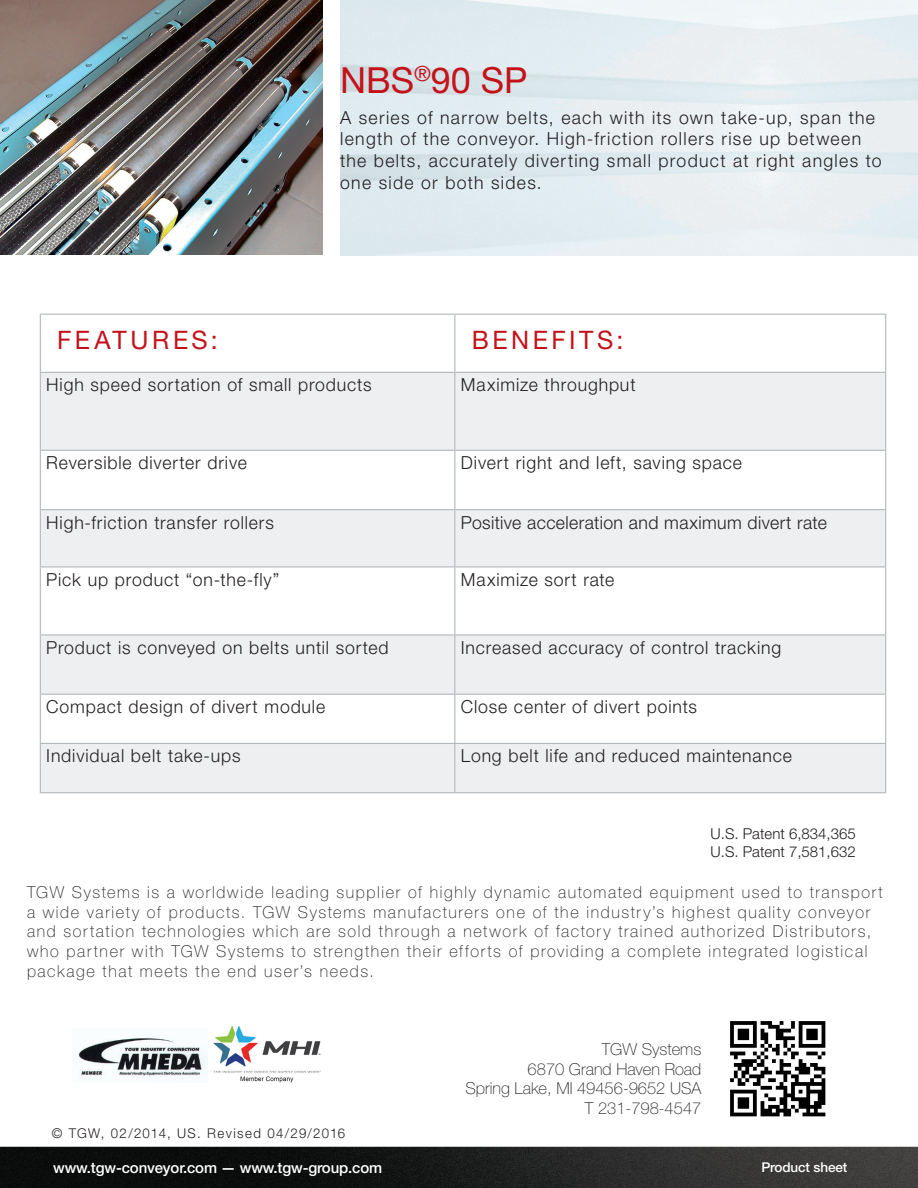
<style>
.page{position:relative;width:918px;height:1188px;background:#fff}
.page>*{position:absolute;margin:0;border:0;box-sizing:border-box;transform-origin:0 0}
.t1{font:36px "Helvetica Neue LT Std";color:#c4121a}
.t2{font:25.5px "Helvetica Neue LT Std";letter-spacing:.145em;color:#c4121a}
.t3{font:300 18px "Helvetica Neue LT Std";letter-spacing:.05em;color:#231f20}
.t4{font:300 18px/21.6px "Helvetica Neue LT Std";letter-spacing:.075em;color:#231f20}
.t5{font:300 18px "Helvetica Neue LT Std";letter-spacing:.025em;color:#231f20}
.t6{font:100 16.5px/19.8px "Helvetica Neue LT Std";letter-spacing:.1em;color:#231f20}
.t7{font:100 16.5px/19.8px "Helvetica Neue LT Std";color:#231f20;text-align:right}
.t8{font:500 15px "Helvetica Neue LT Std";letter-spacing:-.01em;color:#fff}
.t9{font:300 15px/18px "Helvetica Neue LT Std";color:#231f20}
.t10{font:300 13.5px "Helvetica Neue LT Std";letter-spacing:.1em;color:#231f20}
.t11{font:500 13.5px "Helvetica Neue LT Std";letter-spacing:-.01em;color:#fff}
</style>
<div class="page">
<img style="left:0;top:1147px;width:918px;height:41px">
<img style="left:730px;top:1021px;width:96px;height:96px">
<img style="left:0;top:0;width:323px;height:254px">
<svg style="left:41px;top:373px;width:844px;height:419px;fill:#eeeff1"></svg>
<hr style="left:40px;top:314px;width:415px;height:1px;background:#b2b7bb">
<hr style="left:40px;top:315px;width:1px;height:57px;background:#b2b7bb">
<hr style="left:455px;top:314px;width:431px;height:1px;background:#b2b7bb">
<hr style="left:454px;top:315px;width:1px;height:57px;background:#b2b7bb">
<hr style="left:885px;top:315px;width:1px;height:57px;background:#b2b7bb">
<hr style="left:40px;top:372px;width:415px;height:1px;background:#b2b7bb">
<hr style="left:455px;top:372px;width:431px;height:1px;background:#b2b7bb">
<hr style="left:40px;top:373px;width:1px;height:77px;background:#b2b7bb">
<hr style="left:454px;top:373px;width:1px;height:77px;background:#b2b7bb">
<hr style="left:885px;top:373px;width:1px;height:77px;background:#b2b7bb">
<hr style="left:40px;top:450px;width:415px;height:1px;background:#b2b7bb">
<hr style="left:40px;top:451px;width:1px;height:58px;background:#b2b7bb">
<hr style="left:455px;top:450px;width:431px;height:1px;background:#b2b7bb">
<hr style="left:454px;top:451px;width:1px;height:58px;background:#b2b7bb">
<hr style="left:885px;top:451px;width:1px;height:58px;background:#b2b7bb">
<hr style="left:40px;top:509px;width:415px;height:1px;background:#b2b7bb">
<hr style="left:40px;top:510px;width:1px;height:56px;background:#b2b7bb">
<hr style="left:455px;top:509px;width:431px;height:1px;background:#b2b7bb">
<hr style="left:454px;top:510px;width:1px;height:56px;background:#b2b7bb">
<hr style="left:885px;top:510px;width:1px;height:56px;background:#b2b7bb">
<hr style="left:40px;top:566px;width:415px;height:1px;background:#b2b7bb">
<hr style="left:40px;top:567px;width:1px;height:67px;background:#b2b7bb">
<hr style="left:455px;top:566px;width:431px;height:1px;background:#b2b7bb">
<hr style="left:454px;top:567px;width:1px;height:67px;background:#b2b7bb">
<hr style="left:885px;top:567px;width:1px;height:67px;background:#b2b7bb">
<hr style="left:40px;top:634px;width:415px;height:2px;background:#b2b7bb">
<hr style="left:40px;top:636px;width:1px;height:58px;background:#b2b7bb">
<hr style="left:455px;top:634px;width:431px;height:2px;background:#b2b7bb">
<hr style="left:454px;top:636px;width:1px;height:58px;background:#b2b7bb">
<hr style="left:885px;top:636px;width:1px;height:58px;background:#b2b7bb">
<hr style="left:40px;top:694px;width:415px;height:1px;background:#b2b7bb">
<hr style="left:40px;top:695px;width:1px;height:48px;background:#b2b7bb">
<hr style="left:455px;top:694px;width:431px;height:1px;background:#b2b7bb">
<hr style="left:454px;top:695px;width:1px;height:48px;background:#b2b7bb">
<hr style="left:885px;top:695px;width:1px;height:48px;background:#b2b7bb">
<hr style="left:40px;top:743px;width:415px;height:1px;background:#b2b7bb">
<hr style="left:40px;top:744px;width:1px;height:48px;background:#b2b7bb">
<hr style="left:455px;top:743px;width:431px;height:1px;background:#b2b7bb">
<hr style="left:454px;top:744px;width:1px;height:48px;background:#b2b7bb">
<hr style="left:885px;top:744px;width:1px;height:48px;background:#b2b7bb">
<hr style="left:40px;top:792px;width:415px;height:1px;background:#b2b7bb">
<hr style="left:455px;top:792px;width:431px;height:1px;background:#b2b7bb">
<img style="left:78px;top:1038px;width:130px;height:43px">
<img style="left:213px;top:1026px;width:108px;height:57px">
<h1 class="t1" style="left:340px;top:59px;width:189px">NBS<sup>®</sup>90 SP</h1>
<p class="t4" style="left:340px;top:106px;width:543px">A series of narrow belts, each with its own take-up, span the length of the conveyor. High-friction rollers rise up between the belts, accurately diverting small product at right angles to one side or both sides.</p>
<h2 class="t2" style="left:57px;top:325px;width:162px">FEATURES:</h2>
<h2 class="t2" style="left:472px;top:325px;width:153px">BENEFITS:</h2>
<p class="t3" style="left:46px;top:374px;width:327px">High speed sortation of small products</p>
<p class="t3" style="left:461px;top:374px;width:176px">Maximize throughput</p>
<p class="t3" style="left:46px;top:452px;width:202px">Reversible diverter drive</p>
<p class="t3" style="left:461px;top:452px;width:283px">Divert right and left, saving space</p>
<p class="t3" style="left:46px;top:511px;width:229px">High-friction transfer rollers</p>
<p class="t5" style="left:461px;top:511px;width:368px">Positive acceleration and maximum divert rate</p>
<p class="t3" style="left:46px;top:568px;width:234px">Pick up product “on-the-fly”</p>
<p class="t3" style="left:461px;top:568px;width:155px">Maximize sort rate</p>
<p class="t3" style="left:46px;top:636px;width:344px">Product is conveyed on belts until sorted</p>
<p class="t3" style="left:461px;top:636px;width:322px">Increased accuracy of control tracking</p>
<p class="t3" style="left:46px;top:696px;width:280px">Compact design of divert module</p>
<p class="t3" style="left:461px;top:696px;width:238px">Close center of divert points</p>
<p class="t3" style="left:46px;top:745px;width:196px">Individual belt take-ups</p>
<p class="t3" style="left:461px;top:745px;width:333px">Long belt life and reduced maintenance</p>
<p class="t9" style="left:711px;top:825px;width:147px">U.S. Patent 6,834,365<br>U.S. Patent 7,581,632</p>
<p class="t6" style="left:27px;top:882px;width:857px">TGW Systems is a worldwide leading supplier of highly dynamic automated equipment used to transport a wide variety of products. TGW Systems manufacturers one of the industry’s highest quality conveyor and sortation technologies which are sold through a network of factory trained authorized Distributors, who partner with TGW Systems to strengthen their efforts of providing a complete integrated logistical package that meets the end user’s needs.</p>
<p class="t10" style="left:52px;top:1125px;width:295px">© TGW, 02/2014, US. Revised 04/29/2016</p>
<p class="t7" style="left:466px;top:1039px;width:237px">TGW Systems<br>6870 Grand Haven Road<br>Spring Lake, MI 49456-9652 USA<br>T 231-798-4547</p>
<p class="t8" style="left:53px;top:1159px;width:331px">www.tgw-conveyor.com — www.tgw-group.com</p>
<p class="t11" style="left:761px;top:1159px;width:87px">Product sheet</p>
</div>
